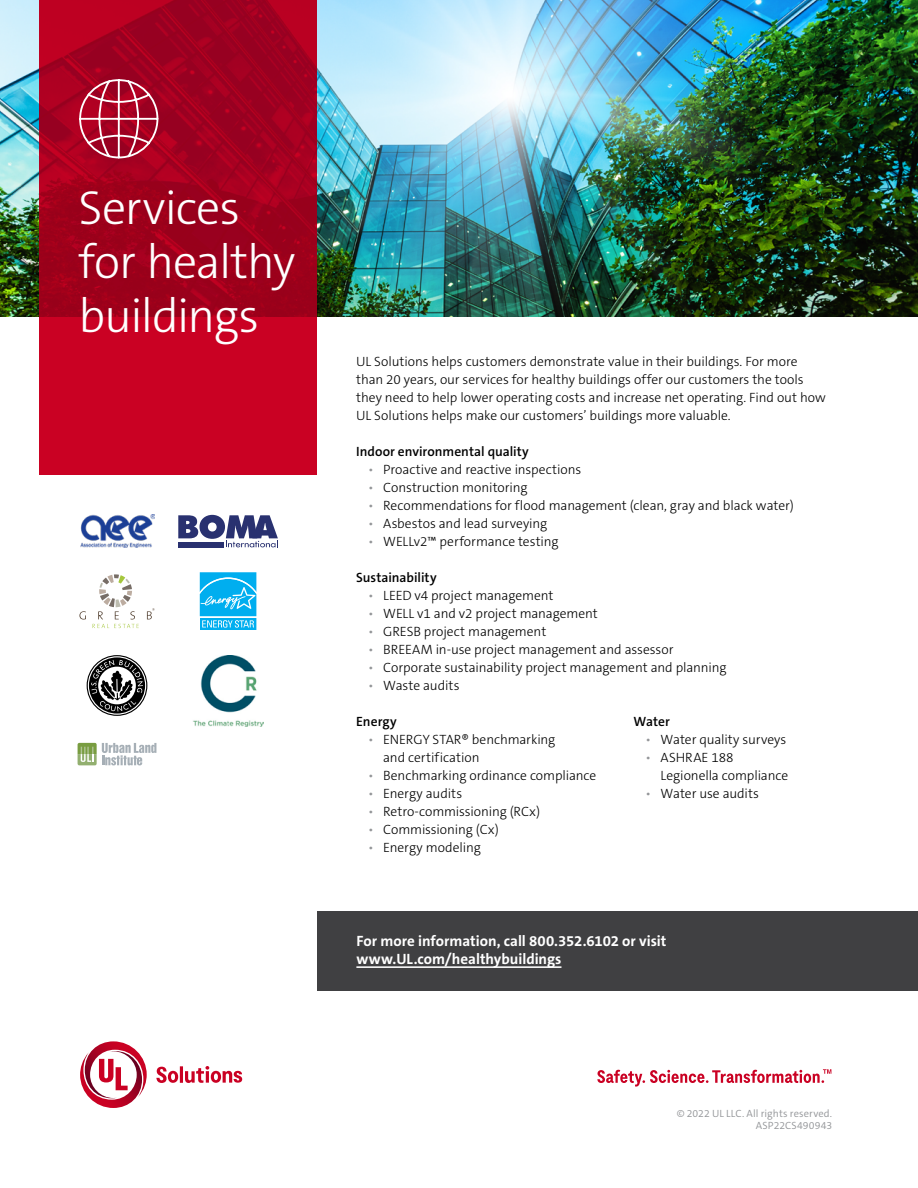
<style>
.page{position:relative;width:918px;height:1188px;background:#fff}
.page>*{position:absolute;margin:0;border:0;box-sizing:border-box;transform-origin:0 0}
.t1{font:300 48px/54px "The Sans C5";letter-spacing:-.025em;color:#fff}
.t2{font:700 15px/18px "The Sans C5";color:#fff}
.t3{font:300 13.5px/18px "The Sans C5";letter-spacing:-.005em;color:#000}
.t4{font:600 13.5px "The Sans C5";color:#000}
.t5{font:300 10.5px/12.6px "The Sans C5";letter-spacing:.01em;color:#939598;text-align:right}
.s1{color:#939598}
</style>
<div class="page">
<svg style="left:80px;top:1041px;width:162px;height:67px"></svg>
<svg style="left:597px;top:1069px;width:234px;height:18px"></svg>
<img style="left:0;top:0;width:918px;height:317px">
<svg style="left:40px;top:0;width:277px;height:475px"></svg>
<svg style="left:78px;top:78px;width:81px;height:81px"></svg>
<div style="left:317px;top:911px;width:601px;height:79px;background:#404042"></div>
<img style="left:80px;top:515px;width:75px;height:32px">
<svg style="left:178px;top:515px;width:100px;height:32px"></svg>
<svg style="left:87px;top:655px;width:60px;height:61px"></svg>
<svg style="left:88px;top:656px;width:58px;height:59px"></svg>
<svg style="left:89px;top:657px;width:56px;height:57px"></svg>
<svg style="left:91px;top:660px;width:52px;height:51px"></svg>
<svg style="left:79px;top:611px;width:7px;height:9px"></svg>
<svg style="left:147px;top:608px;width:8px;height:11px"></svg>
<svg style="left:93px;top:574px;width:46px;height:54px"></svg>
<svg style="left:78px;top:743px;width:78px;height:22px"></svg>
<img style="left:193px;top:655px;width:71px;height:71px">
<svg style="left:199px;top:572px;width:58px;height:58px"></svg>
<hr style="left:356px;top:966px;width:205px;height:2px;background:#fff">
<h1 class="t1" style="left:79px;top:181px;width:218px">Services for healthy buildings</h1>
<p class="t3" style="left:356px;top:353px;width:471px">UL Solutions helps customers demonstrate value in their buildings. For more than 20 years, our services for healthy buildings offer our customers the tools they need to help lower operating costs and increase net operating. Find out how UL Solutions helps make our customers’ buildings more valuable.</p>
<p class="t4" style="left:356px;top:443px;width:174px">Indoor environmental quality</p>
<p class="t3" style="left:368px;top:461px;width:214px"><span class="s1">•</span> Proactive and reactive inspections</p>
<p class="t3" style="left:368px;top:479px;width:161px"><span class="s1">•</span> Construction monitoring</p>
<p class="t3" style="left:368px;top:497px;width:427px"><span class="s1">•</span> Recommendations for flood management (clean, gray and black water)</p>
<p class="t3" style="left:368px;top:515px;width:181px"><span class="s1">•</span> Asbestos and lead surveying</p>
<p class="t3" style="left:368px;top:533px;width:192px"><span class="s1">•</span> WELLv2™ performance testing</p>
<p class="t4" style="left:356px;top:569px;width:82px">Sustainability</p>
<p class="t3" style="left:368px;top:587px;width:187px"><span class="s1">•</span> LEED v4 project management</p>
<p class="t3" style="left:368px;top:605px;width:231px"><span class="s1">•</span> WELL v1 and v2 project management</p>
<p class="t3" style="left:368px;top:623px;width:180px"><span class="s1">•</span> GRESB project management</p>
<p class="t3" style="left:368px;top:641px;width:307px"><span class="s1">•</span> BREEAM in-use project management and assessor</p>
<p class="t3" style="left:368px;top:659px;width:360px"><span class="s1">•</span> Corporate sustainability project management and planning</p>
<p class="t3" style="left:368px;top:677px;width:93px"><span class="s1">•</span> Waste audits</p>
<p class="t4" style="left:356px;top:713px;width:42px">Energy</p>
<p class="t3" style="left:383px;top:731px;width:174px;text-indent:-15px"><span class="s1">•</span> ENERGY STAR® benchmarking and certification</p>
<p class="t3" style="left:368px;top:767px;width:230px"><span class="s1">•</span> Benchmarking ordinance compliance</p>
<p class="t3" style="left:368px;top:785px;width:96px"><span class="s1">•</span> Energy audits</p>
<p class="t3" style="left:368px;top:803px;width:173px"><span class="s1">•</span> Retro-commissioning (RCx)</p>
<p class="t3" style="left:368px;top:821px;width:132px"><span class="s1">•</span> Commissioning (Cx)</p>
<p class="t3" style="left:368px;top:839px;width:114px"><span class="s1">•</span> Energy modeling</p>
<p class="t4" style="left:634px;top:713px;width:38px">Water</p>
<p class="t3" style="left:646px;top:730px;width:142px"><span class="s1">•</span> Water quality surveys</p>
<p class="t3" style="left:661px;top:748px;width:129px;text-indent:-15px"><span class="s1">•</span> ASHRAE 188<br>Legionella compliance</p>
<p class="t3" style="left:646px;top:784px;width:115px"><span class="s1">•</span> Water use audits</p>
<p class="t2" style="left:356px;top:932px;width:312px">For more information, call 800.352.6102 or visit www.UL.com/healthybuildings</p>
<p class="t5" style="left:677px;top:1107px;width:157px">© 2022 UL LLC. All rights reserved.<br>ASP22CS490943</p>
</div>
